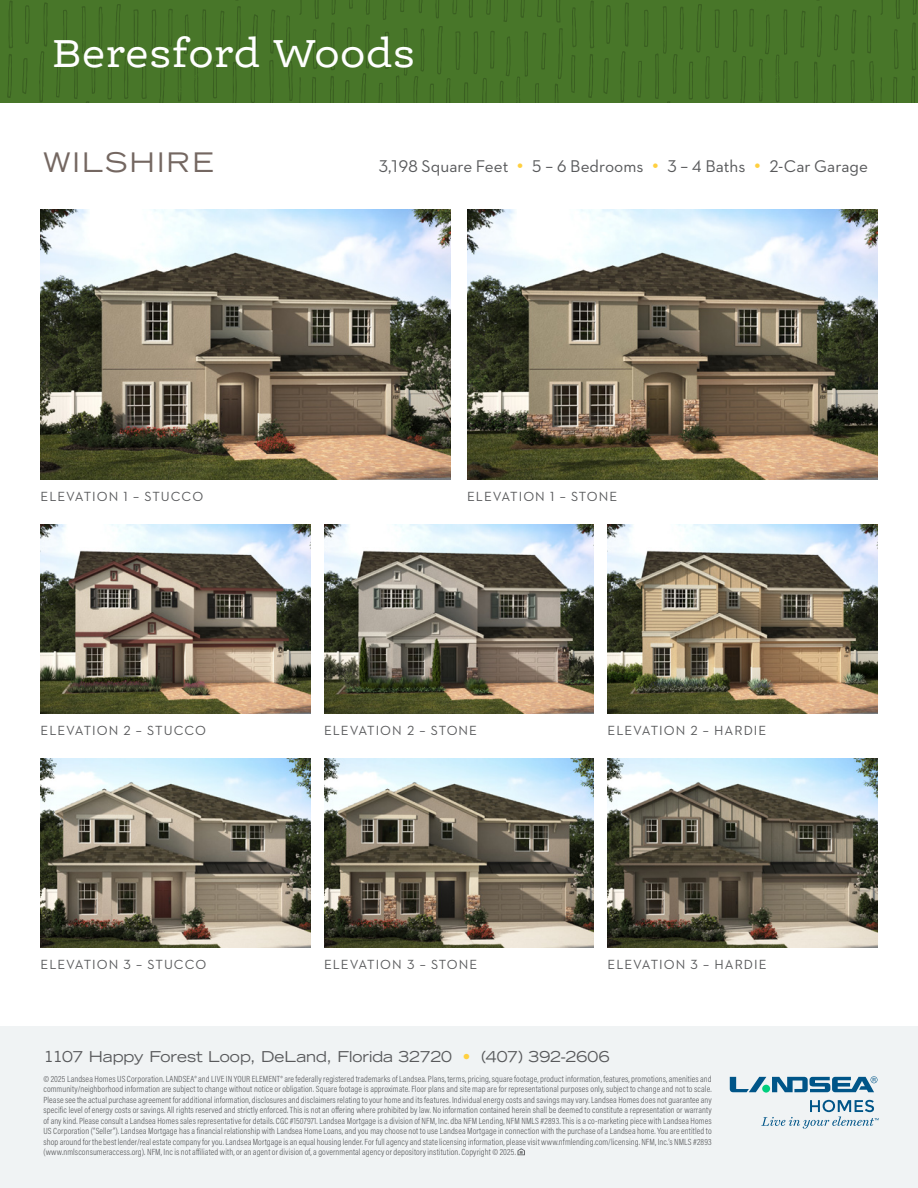
<style>
.page{position:relative;width:918px;height:1188px;background:#fff}
.page>*{position:absolute;margin:0;border:0;box-sizing:border-box;transform-origin:0 0}
.t1{font:42px "Ernestine Pro";color:#fff}
.t2{font:expanded 27px "Trade Gothic LT Std";letter-spacing:.075em;color:#746761}
.t3{font:17.25px "Neutraface 2 Text";color:#58595b}
.t4{font:expanded 15px "Trade Gothic LT Std";color:#58595b}
.t5{font:13.5px "Neutraface 2 Text";letter-spacing:.075em;color:#58595b}
.t6{font:300 9px/10.5px "Acumin Pro Cond";letter-spacing:.015em;color:#58595b;text-align:justify}
.s1{font-size:24px;color:#ffd040}
.s2{color:#ffd040}
</style>
<div class="page">
<div style="left:0;top:1026px;width:918px;height:162px;background:#f0f3f4"></div>
<svg style="left:730px;top:1077px;width:36px;height:15px"></svg>
<div style="left:762px;top:1085px;width:8px;height:8px;background:#00ce7e;border-radius:50%"></div>
<svg style="left:772px;top:1076px;width:105px;height:16px"></svg>
<svg style="left:761px;top:1100px;width:118px;height:29px"></svg>
<svg style="left:518px;top:1148px;width:7px;height:7px"></svg>
<div style="left:0;top:0;width:569px;height:102px;background:#487629"></div>
<svg style="left:8px;top:1px;width:5px;height:47px"></svg>
<svg style="left:269px;top:60px;width:5px;height:42px"></svg>
<svg style="left:7px;top:54px;width:5px;height:44px"></svg>
<svg style="left:270px;top:9px;width:5px;height:45px"></svg>
<svg style="left:39px;top:2px;width:9px;height:100px"></svg>
<svg style="left:233px;top:0;width:8px;height:102px"></svg>
<svg style="left:288px;top:61px;width:5px;height:40px"></svg>
<svg style="left:22px;top:58px;width:6px;height:36px"></svg>
<svg style="left:25px;top:5px;width:5px;height:39px"></svg>
<svg style="left:253px;top:14px;width:5px;height:36px"></svg>
<svg style="left:213px;top:61px;width:4px;height:37px"></svg>
<svg style="left:286px;top:15px;width:4px;height:38px"></svg>
<svg style="left:63px;top:10px;width:4px;height:37px"></svg>
<svg style="left:219px;top:11px;width:5px;height:37px"></svg>
<svg style="left:56px;top:61px;width:5px;height:37px"></svg>
<svg style="left:251px;top:64px;width:4px;height:38px"></svg>
<svg style="left:74px;top:4px;width:132px;height:98px"></svg>
<svg style="left:383px;top:0;width:4px;height:20px"></svg>
<svg style="left:315px;top:0;width:4px;height:19px"></svg>
<svg style="left:366px;top:0;width:4px;height:15px"></svg>
<svg style="left:537px;top:0;width:5px;height:17px"></svg>
<svg style="left:400px;top:0;width:4px;height:12px"></svg>
<svg style="left:332px;top:0;width:4px;height:15px"></svg>
<svg style="left:349px;top:0;width:4px;height:9px"></svg>
<svg style="left:300px;top:0;width:2px;height:15px"></svg>
<svg style="left:330px;top:22px;width:5px;height:48px"></svg>
<svg style="left:330px;top:76px;width:4px;height:26px"></svg>
<svg style="left:361px;top:24px;width:9px;height:78px"></svg>
<svg style="left:555px;top:0;width:8px;height:102px"></svg>
<svg style="left:396px;top:28px;width:12px;height:74px"></svg>
<svg style="left:313px;top:29px;width:4px;height:40px"></svg>
<svg style="left:312px;top:77px;width:4px;height:25px"></svg>
<svg style="left:345px;top:80px;width:4px;height:22px"></svg>
<svg style="left:347px;top:27px;width:5px;height:39px"></svg>
<svg style="left:535px;top:83px;width:4px;height:19px"></svg>
<svg style="left:385px;top:32px;width:4px;height:37px"></svg>
<svg style="left:541px;top:33px;width:5px;height:37px"></svg>
<svg style="left:379px;top:83px;width:4px;height:19px"></svg>
<svg style="left:414px;top:0;width:114px;height:102px"></svg>
<svg style="left:299px;top:77px;width:2px;height:25px"></svg>
<div style="left:566px;top:0;width:352px;height:102px;background:#487629"></div>
<svg style="left:590px;top:1px;width:4px;height:47px"></svg>
<svg style="left:850px;top:60px;width:5px;height:42px"></svg>
<svg style="left:588px;top:54px;width:5px;height:44px"></svg>
<svg style="left:851px;top:9px;width:5px;height:45px"></svg>
<svg style="left:620px;top:2px;width:9px;height:100px"></svg>
<svg style="left:814px;top:0;width:8px;height:102px"></svg>
<svg style="left:869px;top:61px;width:5px;height:40px"></svg>
<svg style="left:572px;top:7px;width:5px;height:40px"></svg>
<svg style="left:571px;top:55px;width:4px;height:38px"></svg>
<svg style="left:603px;top:58px;width:6px;height:36px"></svg>
<svg style="left:606px;top:5px;width:5px;height:39px"></svg>
<svg style="left:834px;top:14px;width:5px;height:36px"></svg>
<svg style="left:794px;top:61px;width:4px;height:37px"></svg>
<svg style="left:867px;top:15px;width:4px;height:38px"></svg>
<svg style="left:644px;top:10px;width:5px;height:37px"></svg>
<svg style="left:800px;top:11px;width:6px;height:37px"></svg>
<svg style="left:637px;top:61px;width:5px;height:37px"></svg>
<svg style="left:832px;top:64px;width:4px;height:38px"></svg>
<svg style="left:655px;top:4px;width:132px;height:98px"></svg>
<svg style="left:896px;top:0;width:4px;height:19px"></svg>
<svg style="left:913px;top:0;width:4px;height:15px"></svg>
<svg style="left:881px;top:0;width:2px;height:15px"></svg>
<svg style="left:912px;top:23px;width:4px;height:47px"></svg>
<svg style="left:911px;top:76px;width:4px;height:26px"></svg>
<svg style="left:894px;top:29px;width:5px;height:40px"></svg>
<svg style="left:893px;top:77px;width:4px;height:25px"></svg>
<svg style="left:881px;top:77px;width:1px;height:18px"></svg>
<img style="left:467px;top:210px;width:411px;height:270px">
<img style="left:40px;top:210px;width:411px;height:270px">
<img style="left:324px;top:525px;width:270px;height:189px">
<img style="left:40px;top:525px;width:270px;height:189px">
<img style="left:608px;top:525px;width:270px;height:189px">
<img style="left:608px;top:759px;width:270px;height:189px">
<img style="left:324px;top:759px;width:270px;height:189px">
<img style="left:40px;top:759px;width:270px;height:189px">
<h1 class="t1" style="left:52px;top:27px;width:364px">Beresford Woods</h1>
<h2 class="t2" style="left:44px;top:144px;width:172px">WILSHIRE</h2>
<h3 class="t3" style="left:379px;top:156px;width:491px">3,198 Square Feet <span class="s1">•</span> 5 – 6 Bedrooms <span class="s1">•</span> 3 – 4 Baths <span class="s1">•</span> 2-Car Garage</h3>
<h3 class="t5" style="left:40px;top:488px;width:164px">ELEVATION 1 – STUCCO</h3>
<h3 class="t5" style="left:467px;top:488px;width:152px">ELEVATION 1 – STONE</h3>
<h3 class="t5" style="left:40px;top:722px;width:167px">ELEVATION 2 – STUCCO</h3>
<h3 class="t5" style="left:324px;top:722px;width:155px">ELEVATION 2 – STONE</h3>
<h3 class="t5" style="left:608px;top:722px;width:160px">ELEVATION 2 – HARDIE</h3>
<h3 class="t5" style="left:40px;top:956px;width:167px">ELEVATION 3 – STUCCO</h3>
<h3 class="t5" style="left:324px;top:956px;width:155px">ELEVATION 3 – STONE</h3>
<h3 class="t5" style="left:608px;top:956px;width:161px">ELEVATION 3 – HARDIE</h3>
<h3 class="t4" style="left:44px;top:1046px;width:568px">1107 Happy Forest Loop, DeLand, Florida 32720 <span class="s2">•</span> (407) 392-2606</h3>
<p class="t6" style="left:44px;top:1073px;width:670px">© 2025 Landsea Homes US Corporation. LANDSEA® and LIVE IN YOUR ELEMENT® are federally registered trademarks of Landsea. Plans, terms, pricing, square footage, product information, features, promotions, amenities and community/neighborhood information are subject to change without notice or obligation. Square footage is approximate. Floor plans and site map are for representational purposes only, subject to change and not to scale.<br>Please see the actual purchase agreement for additional information, disclosures and disclaimers relating to your home and its features. Individual energy costs and savings may vary. Landsea Homes does not guarantee any specific level of energy costs or savings. All rights reserved and strictly enforced. This is not an offering where prohibited by law. No information contained herein shall be deemed to constitute a representation or warranty of any kind. Please consult a Landsea Homes sales representative for details. CGC #1507971. Landsea Mortgage is a division of NFM, Inc. dba NFM Lending, NFM NMLS #2893. This is a co-marketing piece with Landsea Homes US Corporation (“Seller”). Landsea Mortgage has a financial relationship with Landsea Home Loans, and you may choose not to use Landsea Mortgage in connection with the purchase of a Landsea home. You are entitled to shop around for the best lender/real estate company for you. Landsea Mortgage is an equal housing lender. For full agency and state licensing information, please visit www.nfmlending.com/licensing. NFM, Inc.’s NMLS #2893 (www.nmlsconsumeraccess.org). NFM, Inc is not affiliated with, or an agent or division of, a governmental agency or depository institution. Copyright © 2025.</p>
</div>
